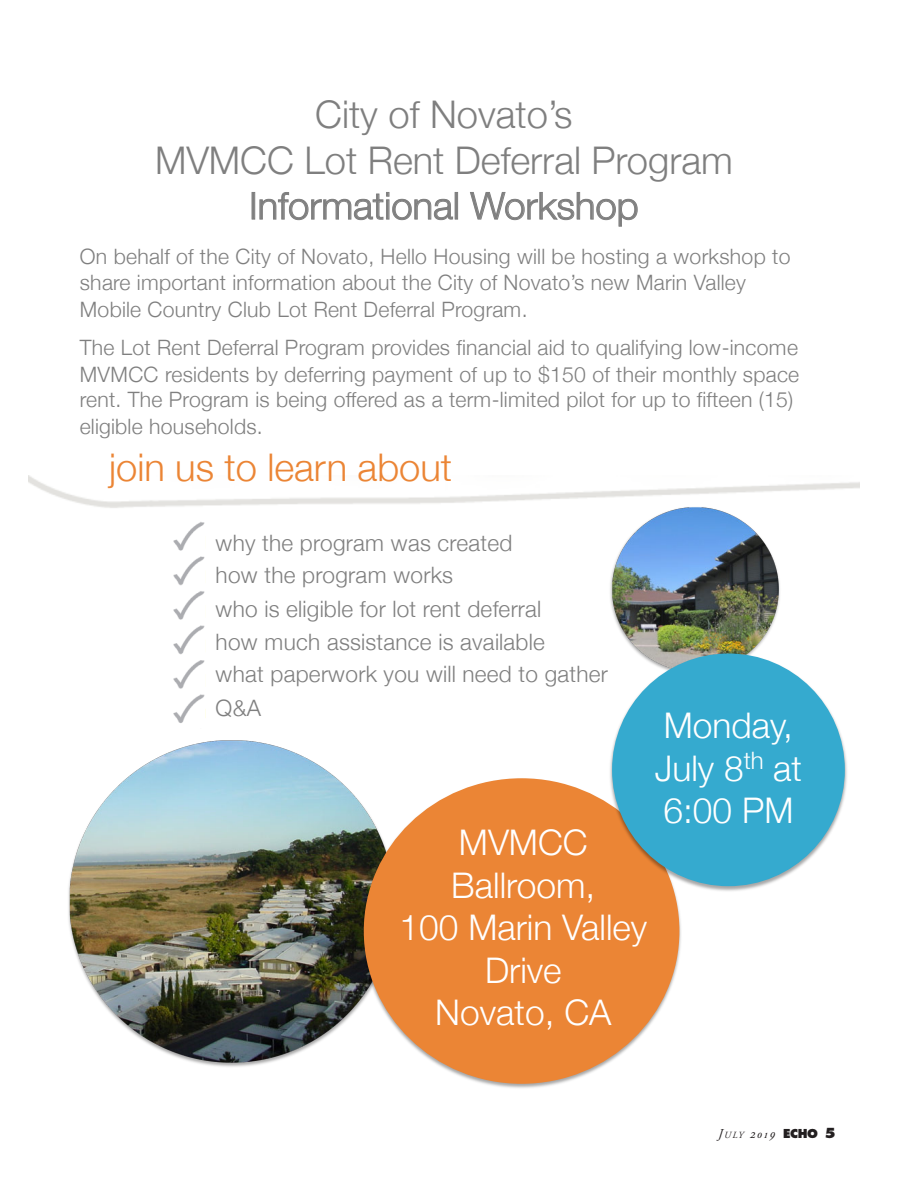
<style>
.page{position:relative;width:918px;height:1188px;background:#fff}
.page>*{position:absolute;margin:0;border:0;box-sizing:border-box;transform-origin:0 0}
.t1{font:300 38.1px/46.5px "Helvetica Neue";color:#7f7f7f;text-align:center}
.t2{font:300 38.1px "Helvetica Neue";color:#eb8535}
.t3{font:300 37.35px "Helvetica Neue";color:#7f7f7f}
.t4{font:300 35.25px/42.3px "Helvetica Neue";color:#fff;text-align:center}
.t5{font:300 22.65px/33px "Helvetica Neue";letter-spacing:.01em;color:#7f7f7f}
.t6{font:300 21.15px/26.2px "Helvetica Neue";letter-spacing:.01em;color:#7f7f7f}
.t7{font:italic 13.5px "Adobe Garamond Pro";color:#231f20}
.s1{font-style:inherit}
.s2{font-size:9.45px}
.s3{font-family:"Futura Std";font-weight:800;font-style:normal;font-size:12px}
.s4{font-family:"Futura Std";font-weight:800;font-style:normal}
</style>
<div class="page">
<img style="left:173px;top:522px;width:33px;height:201px">
<img style="left:70px;top:740px;width:289px;height:323px">
<div style="left:252px;top:192px;width:3px;height:28px;border:1px solid #7f7f7f"></div>
<svg style="left:259px;top:192px;width:195px;height:29px"></svg>
<div style="left:455px;top:192px;width:3px;height:28px;border:1px solid #7f7f7f"></div>
<svg style="left:470px;top:192px;width:168px;height:35px"></svg>
<img style="left:359px;top:778px;width:322px;height:310px">
<div style="left:364px;top:778px;width:315px;height:306px;background:#eb8535;border-radius:50%"></div>
<img style="left:612px;top:507px;width:166px;height:144px">
<img style="left:608px;top:651px;width:239px;height:242px">
<div style="left:612px;top:653px;width:233px;height:233px;background:#35aacf;border-radius:50%"></div>
<h1 class="t1" style="left:155px;top:88px;width:579px">City of Novato’s<br>MVMCC Lot Rent Deferral Program</h1>
<h2 class="t3" style="left:249px;top:176px;width:391px">Informational Workshop</h2>
<p class="t6" style="left:80px;top:242px;width:712px">On behalf of the City of Novato, Hello Housing will be hosting a workshop to share important information about the City of Novato’s new Marin Valley<br>Mobile Country Club Lot Rent Deferral Program.</p>
<p class="t6" style="left:80px;top:333px;width:721px">The Lot Rent Deferral Program provides financial aid to qualifying low-income MVMCC residents by deferring payment of up to $150 of their monthly space rent. The Program is being offered as a term-limited pilot for up to fifteen (15) eligible households.</p>
<h1 class="t2" style="left:109px;top:437px;width:345px">join us to learn about</h1>
<p class="t5" style="left:216px;top:525px;width:394px">why the program was created<br>how the program works<br>who is eligible for lot rent deferral<br>how much assistance is available<br>what paperwork you will need to gather<br>Q&amp;A</p>
<h3 class="t4" style="left:399px;top:819px;width:249px">MVMCC<br>Ballroom,<br>100 Marin Valley<br>Drive<br>Novato, CA</h3>
<h3 class="t4" style="left:655px;top:702px;width:149px;text-align:left">Monday,<br>July 8<sup>th</sup> at<br>6:00 PM</h3>
<p class="t7" style="left:718px;top:1126px;width:119px"><span class="s1">J</span><span class="s2">uly</span> 2019 <span class="s3">ECHO</span> <span class="s4">5</span></p>
</div>
